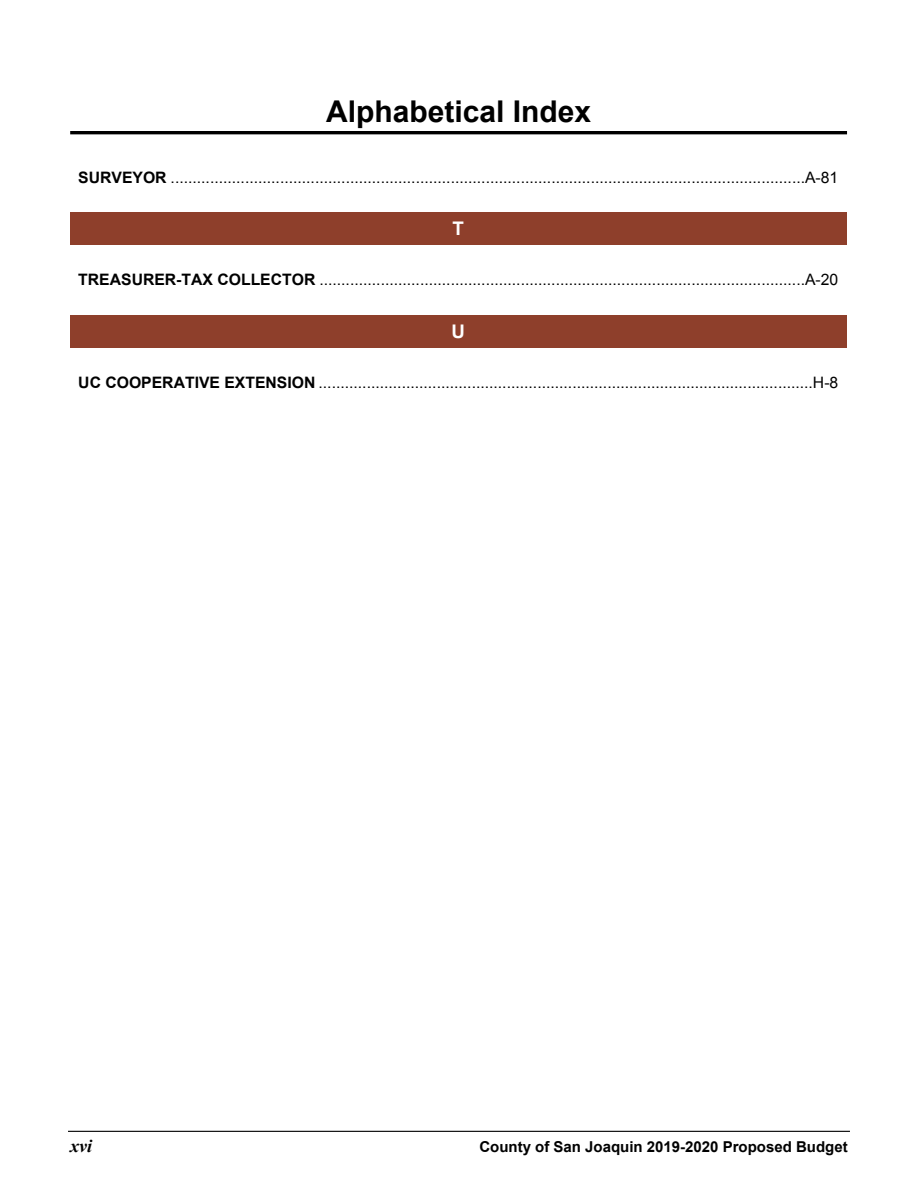
<style>
.page{position:relative;width:918px;height:1188px;background:#fff}
.page>*{position:absolute;margin:0;border:0;box-sizing:border-box;transform-origin:0 0}
.t1{font:700 30px "Arial";color:#000}
.t2{font:700 18.75px "Arial";color:#fff}
.t3{font:italic 700 18px "Times New Roman";color:#000}
.t4{font:15.75px "Arial";color:#000}
.t5{font:700 15px "Arial";color:#000}
.s1{font-weight:700}
</style>
<div class="page">
<hr style="left:70px;top:131px;width:777px;height:3px;background:#000">
<hr style="left:68px;top:1131px;width:782px;height:1px;background:#000">
<div style="left:70px;top:212px;width:776px;height:33px;background:#8e3f2b"></div>
<div style="left:70px;top:315px;width:776px;height:32px;background:#8e3f2b"></div>
<h1 class="t1" style="left:326px;top:94px;width:267px">Alphabetical Index</h1>
<p class="t4" style="left:78px;top:169px;width:762px"><span class="s1">SURVEYOR</span> .................................................................................................................................................A-81</p>
<p class="t2" style="left:453px;top:218px;width:13px">T</p>
<p class="t4" style="left:78px;top:271px;width:762px"><span class="s1">TREASURER-TAX COLLECTOR</span> ...............................................................................................................A-20</p>
<p class="t2" style="left:452px;top:321px;width:15px">U</p>
<p class="t4" style="left:78px;top:374px;width:762px"><span class="s1">UC COOPERATIVE EXTENSION</span> .................................................................................................................H-8</p>
<p class="t3" style="left:70px;top:1136px;width:23px">xvi</p>
<p class="t5" style="left:479px;top:1138px;width:370px">County of San Joaquin 2019-2020 Proposed Budget</p>
</div>
